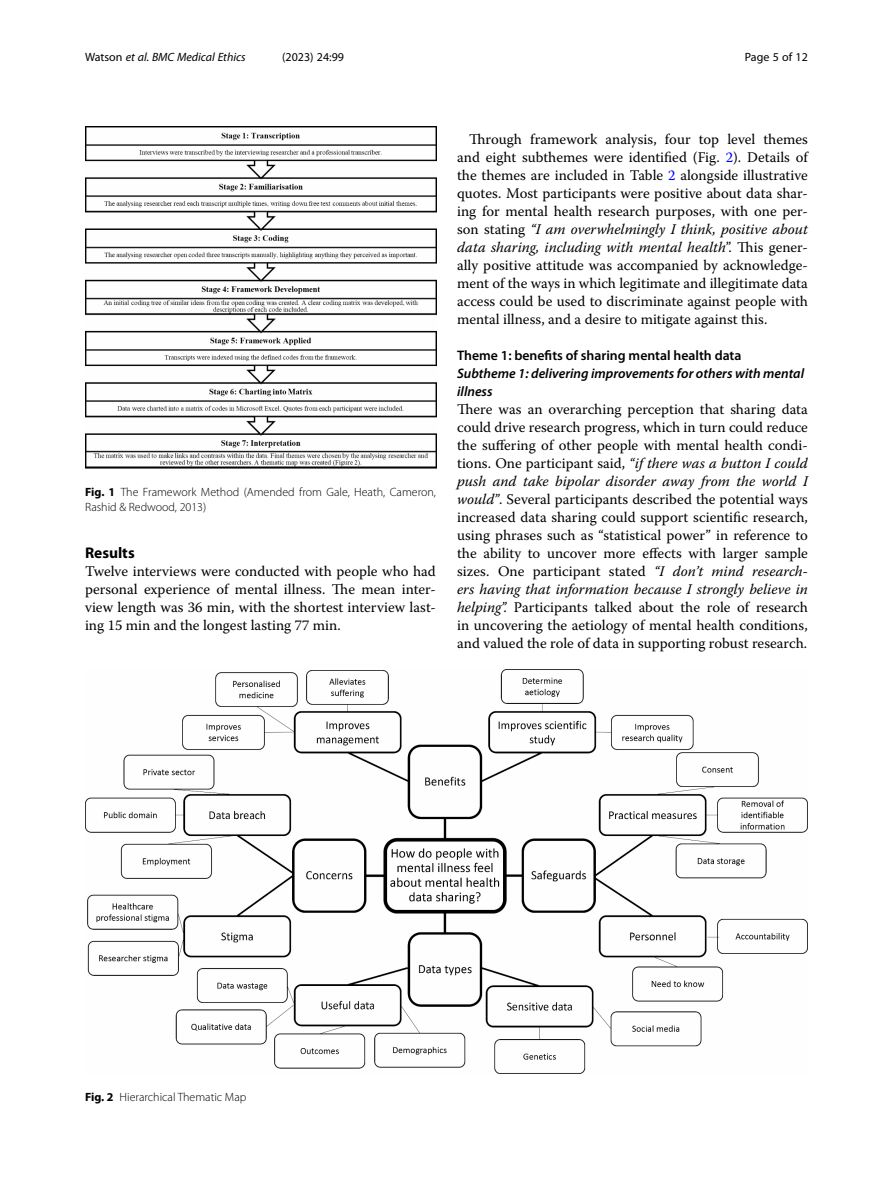
<style>
.page{position:relative;width:893px;height:1191px;background:#fff}
.page>*{position:absolute;margin:0;border:0;box-sizing:border-box;transform-origin:0 0}
.Head_1{font:700 15.45px "Myriad Pro";color:#000}
.Body_Text{font:14.7px/18px "Warnock Pro";color:#000;text-align:justify}
.Body_Text_Indent{font:14.7px/18px "Warnock Pro";color:#000;text-align:justify}
.Head_3_after_2{font:italic 600 13.8px/18px "Myriad Pro";color:#000}
.Head_2{font:600 13.8px "Myriad Pro";color:#000}
.Figure_Caption{font:300 12px/15px "Myriad Pro";color:#000}
.t1{font:italic 12px "Myriad Pro";color:#000}
.t2{font:12px "Myriad Pro";color:#000}
.s1{font-style:normal}
.s2{font-weight:700}
.s3{color:#00f}
.s4{font-style:italic}
</style>
<div class="page">
<img style="left:85px;top:669px;width:723px;height:405px">
<img style="left:85px;top:126px;width:351px;height:343px">
<p class="t1" style="left:85px;top:50px;width:162px"><span class="s1">Watson</span> et al. BMC Medical Ethics</p>
<p class="t2" style="left:282px;top:50px;width:63px">(2023) 24:99</p>
<p class="t2" style="left:745px;top:50px;width:65px">Page 5 of 12</p>
<p class="Figure_Caption" style="left:85px;top:485px;width:352px"><span class="s2">Fig. 1</span> The Framework Method (Amended from Gale, Heath, Cameron,<br>Rashid &amp; Redwood, 2013)</p>
<p class="Head_1" style="left:85px;top:543px;width:51px">Results</p>
<p class="Body_Text" style="left:85px;top:562px;width:352px">Twelve interviews were conducted with people who had personal experience of mental illness. The mean inter&shy;view length was 36 min, with the shortest interview last&shy;ing 15 min and the longest lasting 77 min.</p>
<p class="Body_Text_Indent" style="left:457px;top:130px;width:352px;text-indent:12px">Through framework analysis, four top level themes and eight subthemes were identified (Fig. <span class="s3">2</span>). Details of the themes are included in Table <span class="s3">2</span> alongside illustrative quotes. Most participants were positive about data shar&shy;ing for mental health research purposes, with one per&shy;son stating <span class="s4">“I am overwhelmingly I think, positive about data sharing, including with mental health</span>”. This gener&shy;ally positive attitude was accompanied by acknowledge&shy;ment of the ways in which legitimate and illegitimate data access could be used to discriminate against people with mental illness, and a desire to mitigate against this.</p>
<p class="Head_2" style="left:457px;top:347px;width:286px">Theme 1: benefits of sharing mental health data</p>
<p class="Head_3_after_2" style="left:457px;top:364px;width:349px">Subtheme 1: delivering improvements for others with mental illness</p>
<p class="Body_Text" style="left:457px;top:400px;width:352px">There was an overarching perception that sharing data could drive research progress, which in turn could reduce the suffering of other people with mental health condi&shy;tions. One participant said, <span class="s4">“if there was a button I could push and take bipolar disorder away from the world I would”</span>. Several participants described the potential ways increased data sharing could support scientific research, using phrases such as “statistical power” in reference to the ability to uncover more effects with larger sample sizes. One participant stated <span class="s4">“I don’t mind research&shy;ers having that information because I strongly believe in helping”.</span> Participants talked about the role of research in uncovering the aetiology of mental health conditions, and valued the role of data in supporting robust research.</p>
<p class="Figure_Caption" style="left:85px;top:1089px;width:163px"><span class="s2">Fig. 2</span> Hierarchical Thematic Map</p>
</div>
